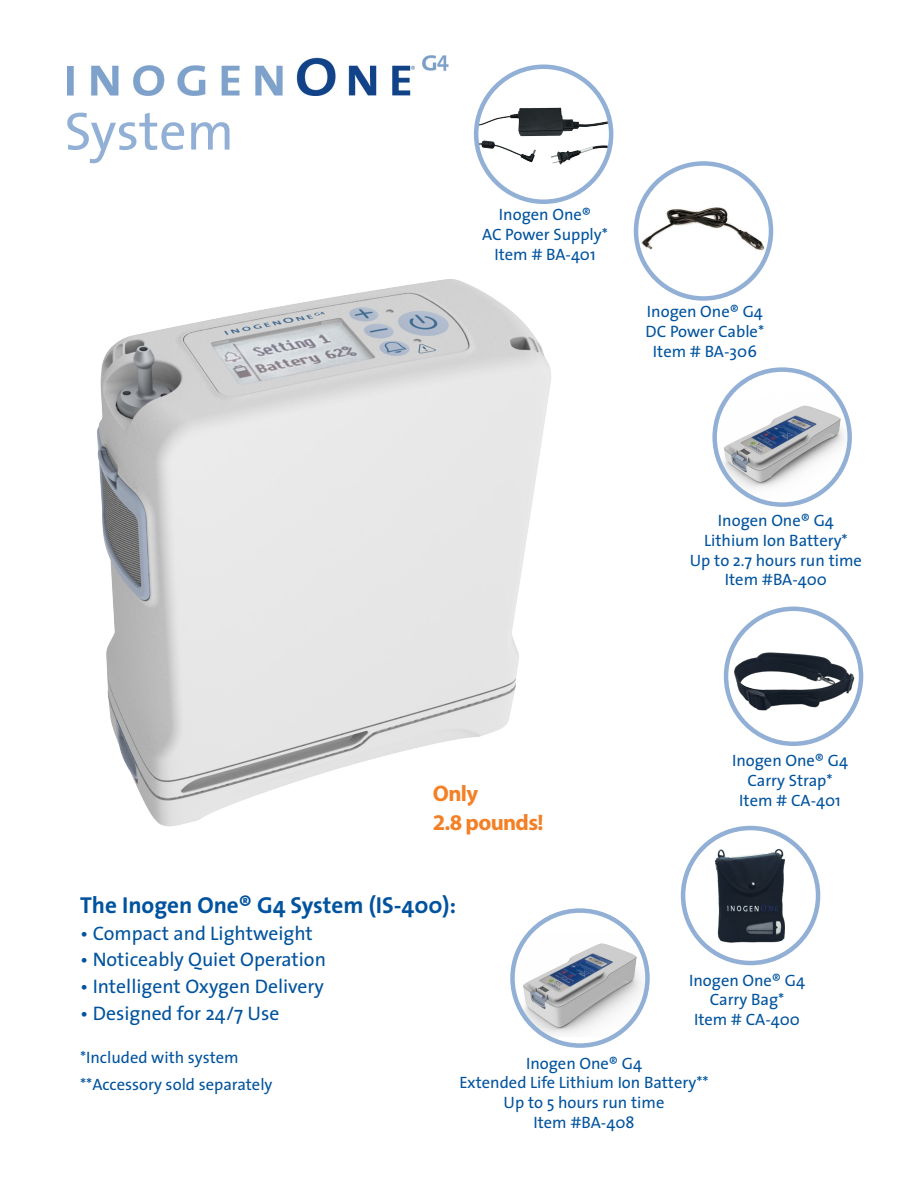
<style>
.page{position:relative;width:918px;height:1188px;background:#fff}
.page>*{position:absolute;margin:0;border:0;box-sizing:border-box;transform-origin:0 0}
.t1{font:54px "The Sans";color:#92b0d5}
.t2{font:700 23.25px "The Sans";color:#01539e}
.t3{font:700 22.5px "Myriad Pro";letter-spacing:-.03em;color:#f48026}
.t4{font:19.65px "The Sans";color:#01539e}
.t5{font:16.5px/19.8px "The Sans";color:#01539e;text-align:center}
</style>
<div class="page">
<img style="left:97px;top:227px;width:539px;height:695px">
<img style="left:636px;top:206px;width:132px;height:56px">
<div style="left:634px;top:161px;width:139px;height:140px;border:4px solid #92b0d5;border-radius:50%"></div>
<img style="left:479px;top:88px;width:129px;height:111px">
<div style="left:474px;top:65px;width:139px;height:139px;border:4px solid #92b0d5;border-radius:50%"></div>
<img style="left:717px;top:391px;width:133px;height:113px">
<div style="left:712px;top:367px;width:140px;height:140px;border:4px solid #92b0d5;border-radius:50%"></div>
<img style="left:726px;top:623px;width:135px;height:101px">
<div style="left:724px;top:607px;width:139px;height:139px;border:4px solid #92b0d5;border-radius:50%"></div>
<img style="left:68px;top:55px;width:381px;height:40px">
<img style="left:515px;top:932px;width:130px;height:105px">
<div style="left:510px;top:908px;width:140px;height:140px;border:4px solid #92b0d5;border-radius:50%"></div>
<img style="left:695px;top:828px;width:111px;height:135px">
<div style="left:681px;top:826px;width:139px;height:139px;border:4px solid #92b0d5;border-radius:50%"></div>
<p class="t1" style="left:64px;top:86px;width:171px">System</p>
<p class="t5" style="left:499px;top:204px;width:94px">Inogen One®</p>
<p class="t5" style="left:482px;top:224px;width:127px">AC Power Supply*</p>
<p class="t5" style="left:494px;top:244px;width:103px">Item # BA-401</p>
<p class="t5" style="left:646px;top:301px;width:120px;text-align:left">Inogen One® G4<br>DC Power Cable*</p>
<p class="t5" style="left:653px;top:341px;width:106px">Item # BA-306</p>
<p class="t5" style="left:704px;top:510px;width:145px">Inogen One® G4<br>Lithium Ion Battery*</p>
<p class="t5" style="left:690px;top:550px;width:174px">Up to 2.7 hours run time</p>
<p class="t5" style="left:725px;top:569px;width:104px">Item #BA-400</p>
<p class="t5" style="left:732px;top:750px;width:118px">Inogen One® G4<br>Carry Strap*</p>
<p class="t3" style="left:433px;top:779px;width:47px">Only</p>
<p class="t5" style="left:739px;top:790px;width:103px">Item # CA-401</p>
<p class="t3" style="left:433px;top:808px;width:112px">2.8 pounds!</p>
<p class="t2" style="left:80px;top:885px;width:378px">The Inogen One® G4 System (IS-400):</p>
<p class="t4" style="left:80px;top:917px;width:234px">• Compact and Lightweight</p>
<p class="t4" style="left:80px;top:943px;width:247px">• Noticeably Quiet Operation</p>
<p class="t4" style="left:80px;top:970px;width:245px">• Intelligent Oxygen Delivery</p>
<p class="t4" style="left:80px;top:997px;width:201px">• Designed for 24/7 Use</p>
<p class="t5" style="left:80px;top:1044px;width:194px;line-height:26.7px;text-align:left">*Included with system **Accessory sold separately</p>
<p class="t5" style="left:689px;top:970px;width:118px">Inogen One® G4<br>Carry Bag*</p>
<p class="t5" style="left:694px;top:1009px;width:108px">Item # CA-400</p>
<p class="t5" style="left:459px;top:1053px;width:251px">Inogen One® G4<br>Extended Life Lithium Ion Battery**</p>
<p class="t5" style="left:504px;top:1092px;width:162px">Up to 5 hours run time</p>
<p class="t5" style="left:533px;top:1112px;width:103px">Item #BA-408</p>
</div>
